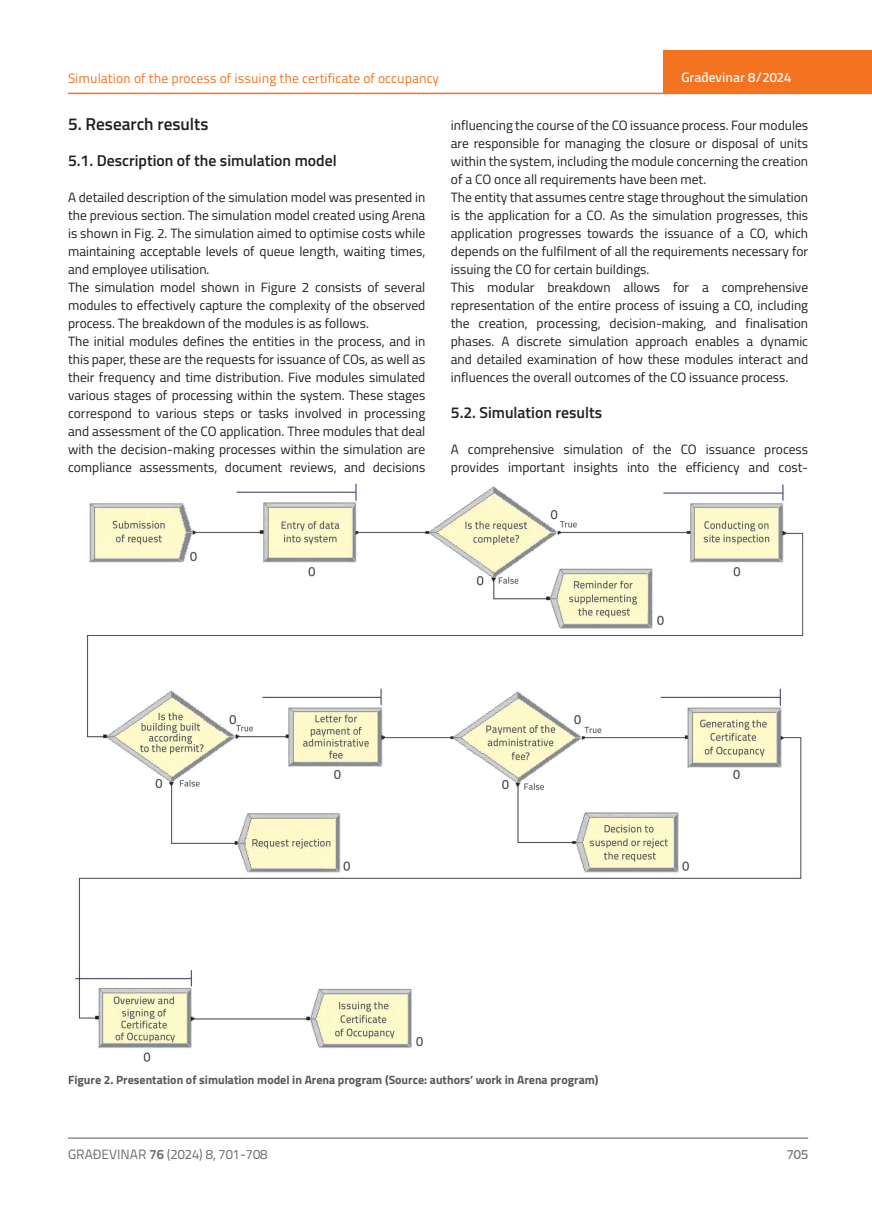
<style>
.page{position:relative;width:872px;height:1212px;background:#fff}
.page>*{position:absolute;margin:0;border:0;box-sizing:border-box;transform-origin:0 0}
.t1{font:600 17.25px "Titillium";color:#231f20}
.t2{font:600 15.75px "Titillium";color:#231f20}
.t3{font:13.5px/18px "Titillium";color:#231f20}
.t4{font:13.5px "Titillium Text 22 L";color:#f47321}
.t5{font:13.5px "Titillium Text 22 L";color:#6c6d70}
.t6{font:500 13.5px "Titillium Text 22 L";color:#fff}
.t7{font:500 13.5px "Titillium Text 22 L";color:#787a7d}
.t8{font:700 12px "Titillium";color:#57585a}
.s1{font-weight:700}
</style>
<div class="page">
<hr style="left:68px;top:93px;width:804px;height:1px;background:#f47321">
<div style="left:663px;top:50px;width:209px;height:44px;background:#f47321"></div>
<hr style="left:68px;top:1138px;width:740px;height:1px;background:#57585a">
<img style="left:75px;top:483px;width:729px;height:579px">
<p class="t4" style="left:68px;top:68px;width:372px">Simulation of the process of issuing the certificate of occupancy</p>
<p class="t1" style="left:68px;top:111px;width:142px">5. Research results</p>
<p class="t2" style="left:68px;top:148px;width:270px">5.1. Description of the simulation model</p>
<p class="t3" style="left:68px;top:187px;width:359px">A detailed description of the simulation model was presented in the previous section. The simulation model created using Arena is shown in Fig. 2. The simulation aimed to optimise costs while maintaining acceptable levels of queue length, waiting times, and employee utilisation.<br>The simulation model shown in Figure 2 consists of several modules to effectively capture the complexity of the observed process. The breakdown of the modules is as follows.<br>The initial modules defines the entities in the process, and in this paper, these are the requests for issuance of COs, as well as their frequency and time distribution. Five modules simulated various stages of processing within the system. These stages correspond to various steps or tasks involved in processing and assessment of the CO application. Three modules that deal with the decision-making processes within the simulation are compliance assessments, document reviews, and decisions</p>
<p class="t6" style="left:681px;top:67px;width:111px">Građevinar 8/2024</p>
<p class="t3" style="left:451px;top:115px;width:359px">influencing the course of the CO issuance process. Four modules are responsible for managing the closure or disposal of units within the system, including the module concerning the creation of a CO once all requirements have been met.<br>The entity that assumes centre stage throughout the simulation is the application for a CO. As the simulation progresses, this application progresses towards the issuance of a CO, which depends on the fulfilment of all the requirements necessary for issuing the CO for certain buildings.<br>This modular breakdown allows for a comprehensive representation of the entire process of issuing a CO, including the creation, processing, decision-making, and finalisation phases. A discrete simulation approach enables a dynamic and detailed examination of how these modules interact and influences the overall outcomes of the CO issuance process.</p>
<p class="t2" style="left:451px;top:400px;width:153px">5.2. Simulation results</p>
<p class="t3" style="left:451px;top:439px;width:359px">A comprehensive simulation of the CO issuance process provides important insights into the efficiency and cost-</p>
<p class="t8" style="left:68px;top:1071px;width:532px">Figure 2. Presentation of simulation model in Arena program (Source: authors’ work in Arena program)</p>
<p class="t5" style="left:68px;top:1144px;width:201px">GRAĐEVINAR <span class="s1">76</span> (2024) 8, 701-708</p>
<p class="t7" style="left:786px;top:1144px;width:23px">705</p>
</div>
